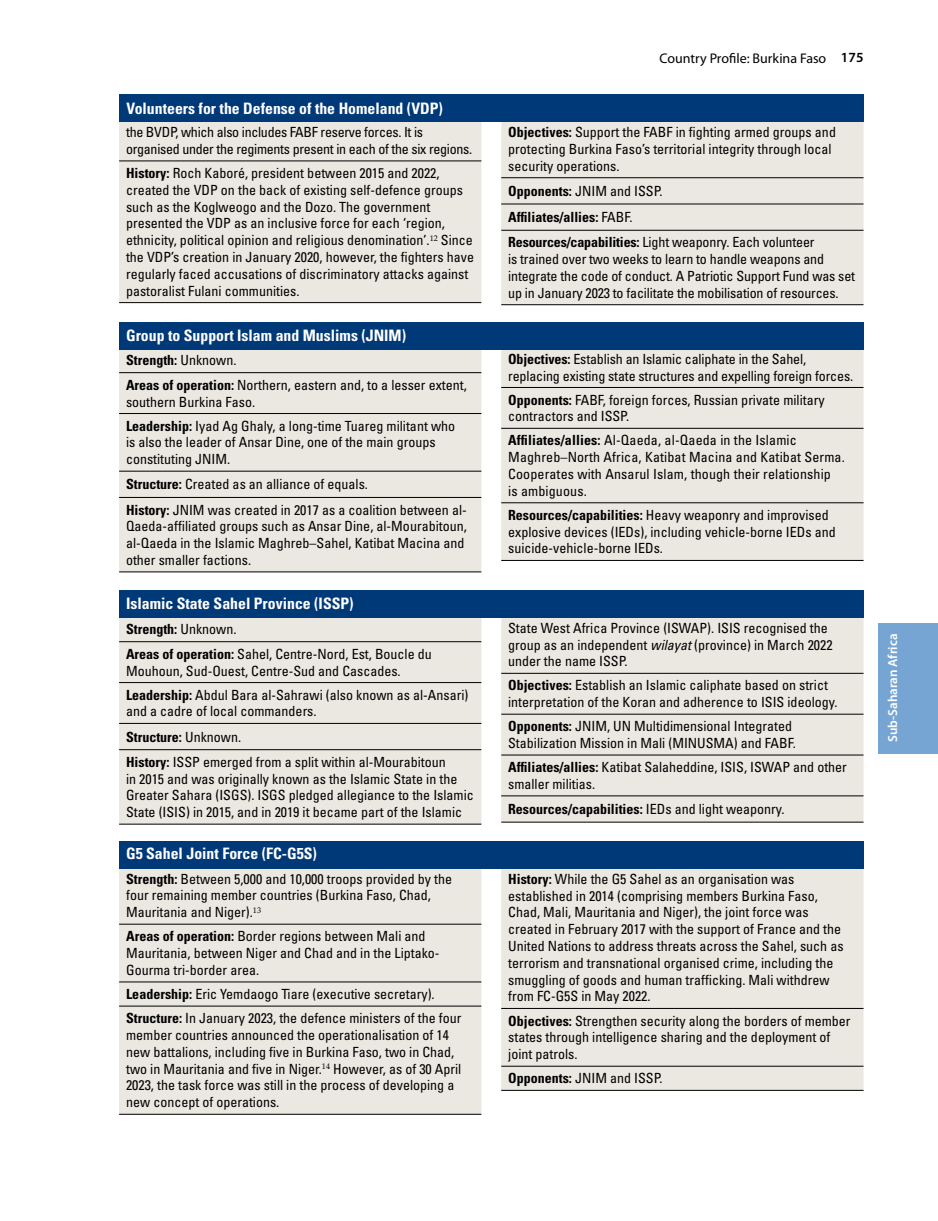
<style>
.page{position:relative;width:938px;height:1221px;background:#fff}
.page>*{position:absolute;margin:0;border:0;box-sizing:border-box;transform-origin:0 0}
.t1{font:700 condensed 15.75px "Univers LT Std";color:#fff}
.t2{font:condensed 14px/16.8px "Univers LT Std";color:#000}
.t3{font:700 condensed 14px/25.7px "Univers LT Std";color:#000}
.t4{font:condensed 14px/16.8px "Univers LT Std";letter-spacing:-.02em;color:#000}
.t5{font:14px "Myriad Pro";color:#000}
.t6{font:600 13.12px "Myriad Pro";color:#fff}
.s1{font-weight:700}
.s2{font-weight:600}
.s3{font-weight:400}
.s4{font-style:italic}
</style>
<div class="page">
<div style="left:878px;top:623px;width:60px;height:130px;background:#76a5d4"></div>
<div style="left:119px;top:868px;width:362px;height:245px;background:#ebe8e1"></div>
<hr style="left:119px;top:923px;width:362px;height:1px;background:#000">
<hr style="left:119px;top:981px;width:362px;height:1px;background:#000">
<hr style="left:119px;top:1005px;width:362px;height:1px;background:#000">
<hr style="left:119px;top:1113px;width:362px;height:1px;background:#000">
<div style="left:501px;top:868px;width:362px;height:221px;background:#ebe8e1"></div>
<hr style="left:501px;top:1008px;width:362px;height:1px;background:#000">
<hr style="left:501px;top:1065px;width:362px;height:1px;background:#000">
<hr style="left:501px;top:1089px;width:362px;height:1px;background:#000">
<div style="left:119px;top:350px;width:362px;height:221px;background:#ebe8e1"></div>
<hr style="left:119px;top:372px;width:362px;height:1px;background:#000">
<hr style="left:119px;top:413px;width:362px;height:1px;background:#000">
<hr style="left:119px;top:471px;width:362px;height:1px;background:#000">
<hr style="left:119px;top:497px;width:362px;height:1px;background:#000">
<hr style="left:119px;top:571px;width:362px;height:1px;background:#000">
<div style="left:501px;top:350px;width:362px;height:210px;background:#ebe8e1"></div>
<hr style="left:501px;top:387px;width:362px;height:1px;background:#000">
<hr style="left:501px;top:428px;width:362px;height:1px;background:#000">
<hr style="left:501px;top:502px;width:362px;height:1px;background:#000">
<hr style="left:501px;top:560px;width:362px;height:1px;background:#000">
<div style="left:119px;top:617px;width:362px;height:206px;background:#ebe8e1"></div>
<hr style="left:119px;top:641px;width:362px;height:1px;background:#000">
<hr style="left:119px;top:682px;width:362px;height:1px;background:#000">
<hr style="left:119px;top:723px;width:362px;height:1px;background:#000">
<hr style="left:119px;top:749px;width:362px;height:1px;background:#000">
<hr style="left:119px;top:823px;width:362px;height:1px;background:#000">
<div style="left:501px;top:617px;width:362px;height:204px;background:#ebe8e1"></div>
<hr style="left:501px;top:673px;width:362px;height:1px;background:#000">
<hr style="left:501px;top:713px;width:362px;height:1px;background:#000">
<hr style="left:501px;top:754px;width:362px;height:1px;background:#000">
<hr style="left:501px;top:795px;width:362px;height:1px;background:#000">
<hr style="left:501px;top:821px;width:362px;height:1px;background:#000">
<div style="left:119px;top:122px;width:362px;height:180px;background:#ebe8e1"></div>
<hr style="left:119px;top:161px;width:362px;height:1px;background:#000">
<hr style="left:119px;top:302px;width:362px;height:1px;background:#000">
<div style="left:501px;top:122px;width:362px;height:182px;background:#ebe8e1"></div>
<hr style="left:501px;top:177px;width:362px;height:1px;background:#000">
<hr style="left:501px;top:204px;width:362px;height:1px;background:#000">
<hr style="left:501px;top:230px;width:362px;height:1px;background:#000">
<hr style="left:501px;top:304px;width:362px;height:1px;background:#000">
<div style="left:119px;top:840px;width:744px;height:28px;background:#003978"></div>
<div style="left:119px;top:590px;width:744px;height:27px;background:#003978"></div>
<div style="left:119px;top:322px;width:744px;height:28px;background:#003978"></div>
<div style="left:119px;top:94px;width:744px;height:28px;background:#003978"></div>
<p class="t1" style="left:126px;top:98px;width:318px">Volunteers for the Defense of the Homeland (VDP)</p>
<p class="t4" style="left:126px;top:124px;width:347px">the BVDP, which also includes FABF reserve forces. It is organised under the regiments present in each of the six regions.</p>
<p class="t2" style="left:126px;top:164px;width:349px"><span class="s1">History:</span> Roch Kaboré, president between 2015 and 2022, created the VDP on the back of existing self-defence groups such as the Koglweogo and the Dozo. The government presented the VDP as an inclusive force for each ‘region, ethnicity, political opinion and religious denomination’.<sup>12</sup> Since the VDP’s creation in January 2020, however, the fighters have regularly faced accusations of discriminatory attacks against pastoralist Fulani communities.</p>
<p class="t1" style="left:126px;top:326px;width:281px">Group to Support Islam and Muslims (JNIM)</p>
<p class="t2" style="left:126px;top:347px;width:342px;line-height:25.2px"><span class="s1">Strength:</span> Unknown.<br><span class="s1">Areas of operation:</span> Northern, eastern and, to a lesser extent,</p>
<p class="t2" style="left:126px;top:389px;width:330px;line-height:24px">southern Burkina Faso.<br><span class="s1">Leadership:</span> Iyad Ag Ghaly, a long-time Tuareg militant who</p>
<p class="t2" style="left:126px;top:434px;width:311px">is also the leader of Ansar Dine, one of the main groups constituting JNIM.</p>
<p class="t2" style="left:126px;top:471px;width:342px;line-height:25.2px"><span class="s1">Structure:</span> Created as an alliance of equals.<br><span class="s1">History:</span> JNIM was created in 2017 as a coalition between al-</p>
<p class="t2" style="left:126px;top:517px;width:342px">Qaeda-affiliated groups such as Ansar Dine, al-Mourabitoun, al-Qaeda in the Islamic Maghreb–Sahel, Katibat Macina and other smaller factions.</p>
<p class="t1" style="left:126px;top:593px;width:229px">Islamic State Sahel Province (ISSP)</p>
<p class="t2" style="left:126px;top:616px;width:307px;line-height:25.2px"><span class="s1">Strength:</span> Unknown.<br><span class="s1">Areas of operation:</span> Sahel, Centre-Nord, Est, Boucle du</p>
<p class="t2" style="left:126px;top:658px;width:344px;line-height:24px">Mouhoun, Sud-Ouest, Centre-Sud and Cascades.<br><span class="s1">Leadership:</span> Abdul Bara al-Sahrawi (also known as al-Ansari)</p>
<p class="t2" style="left:126px;top:698px;width:321px;line-height:25.2px">and a cadre of local commanders.<br><span class="s1">Structure:</span> Unknown.<br><span class="s1">History:</span> ISSP emerged from a split within al-Mourabitoun</p>
<p class="t2" style="left:126px;top:770px;width:349px">in 2015 and was originally known as the Islamic State in the<br>Greater Sahara (ISGS). ISGS pledged allegiance to the Islamic<br>State (ISIS) in 2015, and in 2019 it became part of the Islamic</p>
<p class="t1" style="left:126px;top:844px;width:192px">G5 Sahel Joint Force (FC-G5S)</p>
<p class="t2" style="left:126px;top:869px;width:327px"><span class="s1">Strength:</span> Between 5,000 and 10,000 troops provided by the four remaining member countries (Burkina Faso, Chad,<br>Mauritania and Niger).<sup>13</sup></p>
<p class="t2" style="left:126px;top:927px;width:315px"><span class="s1">Areas of operation:</span> Border regions between Mali and<br>Mauritania, between Niger and Chad and in the Liptako-<br>Gourma tri-border area.</p>
<p class="t2" style="left:126px;top:981px;width:337px;line-height:24.2px"><span class="s1">Leadership:</span> Eric Yemdaogo Tiare (executive secretary).<br><span class="s1">Structure:</span> In January 2023, the defence ministers of the four</p>
<p class="t2" style="left:126px;top:1026px;width:337px">member countries announced the operationalisation of 14 new battalions, including five in Burkina Faso, two in Chad, two in Mauritania and five in Niger.<sup>14</sup> However, as of 30 April 2023, the task force was still in the process of developing a new concept of operations.</p>
<p class="t5" style="left:659px;top:49px;width:205px">Country Profile: Burkina Faso <span class="s2">175</span></p>
<p class="t2" style="left:508px;top:124px;width:329px"><span class="s1">Objectives:</span> Support the FABF in fighting armed groups and protecting Burkina Faso’s territorial integrity through local security operations.</p>
<p class="t3" style="left:508px;top:178px;width:308px">Opponents: <span class="s3">JNIM and ISSP.<br></span>Affiliates/allies: <span class="s3">FABF.<br></span>Resources/capabilities: <span class="s3">Light weaponry. Each volunteer</span></p>
<p class="t2" style="left:508px;top:250px;width:348px">is trained over two weeks to learn to handle weapons and integrate the code of conduct. A Patriotic Support Fund was set up in January 2023 to facilitate the mobilisation of resources.</p>
<p class="t2" style="left:508px;top:350px;width:346px"><span class="s1">Objectives:</span> Establish an Islamic caliphate in the Sahel, replacing existing state structures and expelling foreign forces.</p>
<p class="t2" style="left:508px;top:391px;width:318px"><span class="s1">Opponents:</span> FABF, foreign forces, Russian private military contractors and ISSP.</p>
<p class="t2" style="left:508px;top:432px;width:338px"><span class="s1">Affiliates/allies:</span> Al-Qaeda, al-Qaeda in the Islamic Maghreb–North Africa, Katibat Macina and Katibat Serma.<br>Cooperates with Ansarul Islam, though their relationship<br>is ambiguous.</p>
<p class="t2" style="left:508px;top:506px;width:329px"><span class="s1">Resources/capabilities:</span> Heavy weaponry and improvised explosive devices (IEDs), including vehicle-borne IEDs and suicide-vehicle-borne IEDs.</p>
<p class="t2" style="left:508px;top:619px;width:326px">State West Africa Province (ISWAP). ISIS recognised the group as an independent <span class="s4">wilayat</span> (province) in March 2022 under the name ISSP.</p>
<p class="t2" style="left:508px;top:676px;width:331px"><span class="s1">Objectives:</span> Establish an Islamic caliphate based on strict interpretation of the Koran and adherence to ISIS ideology.</p>
<p class="t2" style="left:508px;top:717px;width:289px"><span class="s1">Opponents:</span> JNIM, UN Multidimensional Integrated<br>Stabilization Mission in Mali (MINUSMA) and FABF.</p>
<p class="t2" style="left:508px;top:758px;width:340px"><span class="s1">Affiliates/allies:</span> Katibat Salaheddine, ISIS, ISWAP and other smaller militias.</p>
<p class="t3" style="left:508px;top:796px;width:278px">Resources/capabilities: <span class="s3">IEDs and light weaponry.</span></p>
<p class="t2" style="left:508px;top:870px;width:337px"><span class="s1">History:</span> While the G5 Sahel as an organisation was established in 2014 (comprising members Burkina Faso, Chad, Mali, Mauritania and Niger), the joint force was created in February 2017 with the support of France and the United Nations to address threats across the Sahel, such as terrorism and transnational organised crime, including the smuggling of goods and human trafficking. Mali withdrew from FC-G5S in May 2022.</p>
<p class="t2" style="left:508px;top:1011px;width:344px"><span class="s1">Objectives:</span> Strengthen security along the borders of member states through intelligence sharing and the deployment of joint patrols.</p>
<p class="t2" style="left:508px;top:1069px;width:156px"><span class="s1">Opponents:</span> JNIM and ISSP.</p>
<p class="t6" style="left:884px;top:742px;width:110px;rotate:-90deg">Sub-Saharan Africa</p>
</div>
